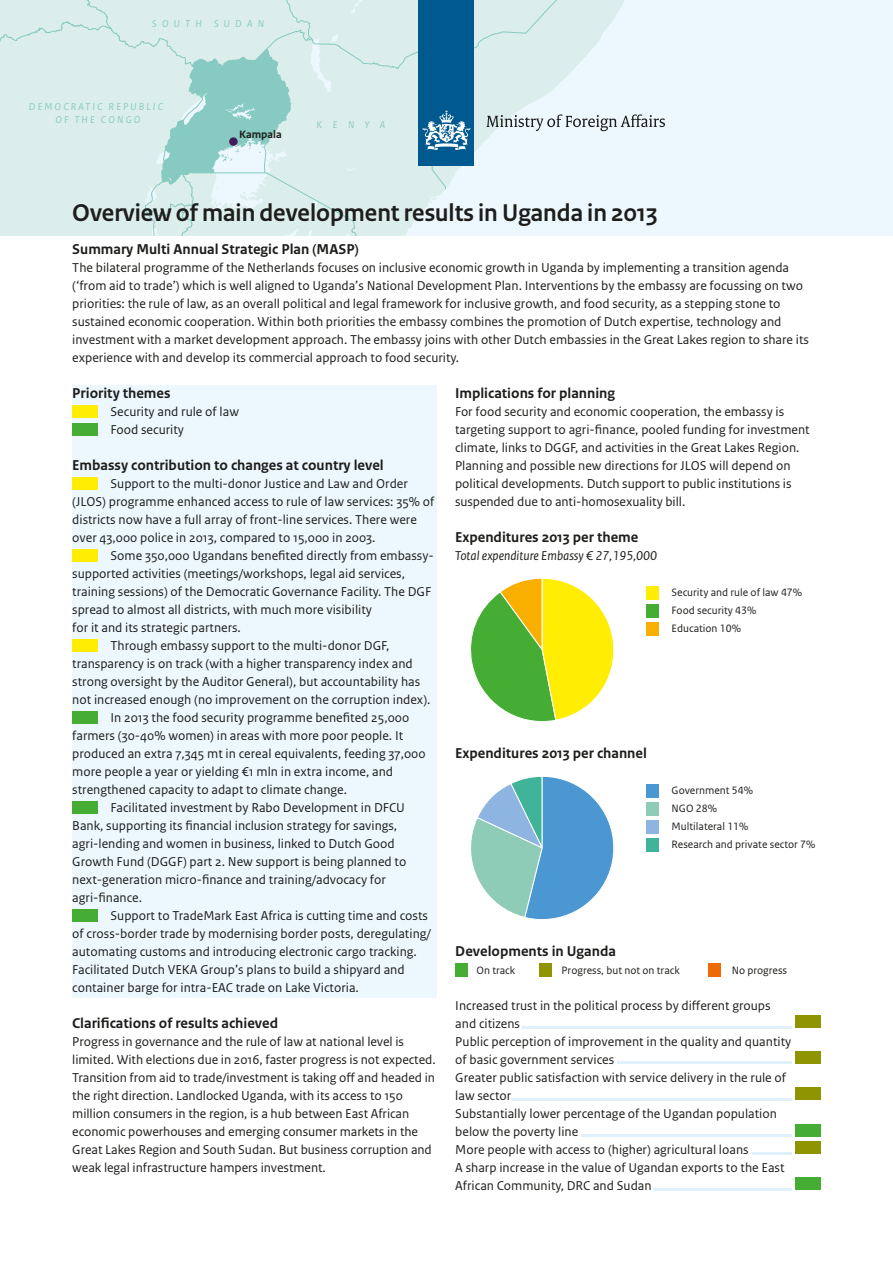
<style>
.page{position:relative;width:893px;height:1263px;background:#fff}
.page>*{position:absolute;margin:0;border:0;box-sizing:border-box;transform-origin:0 0}
.t1{font:700 25.5px "Rijksoverheid Sans Heading";color:#1d1d1b}
.t2{font:700 15px "Rijksoverheid Sans Text";color:#1d1d1b}
.t3{font:13.5px/18px "Rijksoverheid Sans Text";color:#1d1d1b}
.t4{font:italic 13.5px "Rijksoverheid Sans Text";color:#1d1d1b}
.t5{font:11.25px/18px "Rijksoverheid Sans Text";color:#1d1d1b}
.t6{font:700 11.25px "Rijksoverheid Sans Text";color:#1d1d1b}
.t7{font:italic 10.5px/12.6px "Rijksoverheid Sans Text";letter-spacing:.2em;color:#87cac1;text-align:center}
.t8{font:italic 10.5px "Rijksoverheid Sans Text";letter-spacing:.5em;color:#87cac1}
</style>
<div class="page">
<div style="left:665px;top:0;width:228px;height:37px;background:#edf8fe"></div>
<div style="left:665px;top:37px;width:228px;height:199px;background:#edf8fe"></div>
<svg style="left:0;top:0;width:665px;height:236px;background:#cce4e6"></svg>
<div style="left:72px;top:385px;width:365px;height:612px;background:#edf8fe"></div>
<div style="left:72px;top:405px;width:26px;height:13px;background:#ffee04"></div>
<div style="left:72px;top:423px;width:26px;height:13px;background:#45ac34"></div>
<div style="left:72px;top:477px;width:26px;height:13px;background:#ffee04"></div>
<div style="left:72px;top:549px;width:26px;height:13px;background:#ffee04"></div>
<div style="left:72px;top:639px;width:26px;height:13px;background:#ffee04"></div>
<div style="left:72px;top:711px;width:26px;height:13px;background:#45ac34"></div>
<div style="left:72px;top:801px;width:26px;height:13px;background:#45ac34"></div>
<div style="left:72px;top:909px;width:26px;height:13px;background:#45ac34"></div>
<svg style="left:470px;top:578px;width:144px;height:144px"></svg>
<svg style="left:471px;top:776px;width:143px;height:144px"></svg>
<div style="left:646px;top:587px;width:13px;height:13px;background:#ffee04"></div>
<div style="left:646px;top:784px;width:13px;height:13px;background:#4b97d2"></div>
<div style="left:646px;top:605px;width:13px;height:13px;background:#45ac34"></div>
<div style="left:646px;top:802px;width:13px;height:13px;background:#8fccb8"></div>
<div style="left:646px;top:623px;width:13px;height:13px;background:#f9af00"></div>
<div style="left:646px;top:820px;width:13px;height:13px;background:#8eb5e1"></div>
<div style="left:646px;top:838px;width:13px;height:13px;background:#40b498"></div>
<div style="left:455px;top:964px;width:13px;height:13px;background:#45ac34"></div>
<div style="left:539px;top:964px;width:13px;height:13px;background:#8f9401"></div>
<div style="left:708px;top:964px;width:13px;height:13px;background:#ed6b06"></div>
<div style="left:795px;top:1015px;width:26px;height:13px;background:#8f9401"></div>
<div style="left:795px;top:1051px;width:26px;height:13px;background:#8f9401"></div>
<div style="left:795px;top:1087px;width:26px;height:13px;background:#8f9401"></div>
<div style="left:795px;top:1124px;width:26px;height:12px;background:#45ac34"></div>
<div style="left:795px;top:1141px;width:26px;height:13px;background:#8f9401"></div>
<div style="left:795px;top:1177px;width:26px;height:13px;background:#45ac34"></div>
<hr style="left:522px;top:1026px;width:270px;height:2px;background:#def1fd">
<hr style="left:617px;top:1062px;width:175px;height:2px;background:#def1fd">
<hr style="left:512px;top:1098px;width:280px;height:2px;background:#def1fd">
<hr style="left:581px;top:1134px;width:211px;height:2px;background:#def1fd">
<hr style="left:752px;top:1152px;width:40px;height:2px;background:#def1fd">
<hr style="left:653px;top:1188px;width:139px;height:2px;background:#def1fd">
<p class="t8" style="left:152px;top:18px;width:113px">SOUTH SUDAN</p>
<p class="t7" style="left:29px;top:101px;width:136px">DEMOCRATIC REPUBLIC<br>OF THE CONGO</p>
<p class="t6" style="left:239px;top:128px;width:44px">Kampala</p>
<p class="t7" style="left:316px;top:118px;width:70px">KENYA</p>
<h1 class="t1" style="left:72px;top:198px;width:587px">Overview of main development results in Uganda in 2013</h1>
<p class="t2" style="left:72px;top:240px;width:288px">Summary Multi Annual Strategic Plan (MASP)</p>
<p class="t3" style="left:72px;top:259px;width:738px">The bilateral programme of the Netherlands focuses on inclusive economic growth in Uganda by implementing a transition agenda (‘from aid to trade’) which is well aligned to Uganda’s National Development Plan. Interventions by the embassy are focussing on two priorities: the rule of law, as an overall political and legal framework for inclusive growth, and food security, as a stepping stone to sustained economic cooperation. Within both priorities the embassy combines the promotion of Dutch expertise, technology and investment with a market development approach. The embassy joins with other Dutch embassies in the Great Lakes region to share its experience with and develop its commercial approach to food security.</p>
<p class="t2" style="left:455px;top:384px;width:162px">Implications for planning</p>
<p class="t3" style="left:455px;top:403px;width:356px">For food security and economic cooperation, the embassy is targeting support to agri-finance, pooled funding for investment climate, links to DGGF, and activities in the Great Lakes Region.<br>Planning and possible new directions for JLOS will depend on political developments. Dutch support to public institutions is suspended due to anti-homosexuality bill.</p>
<p class="t2" style="left:455px;top:528px;width:185px">Expenditures 2013 per theme</p>
<p class="t4" style="left:455px;top:548px;width:204px">Total expenditure Embassy € 27,195,000</p>
<p class="t5" style="left:672px;top:583px;width:132px">Security and rule of law 47%<br>Food security 43%<br>Education 10%</p>
<p class="t2" style="left:72px;top:384px;width:100px">Priority themes</p>
<p class="t3" style="left:111px;top:403px;width:130px">Security and rule of law<br>Food security</p>
<p class="t2" style="left:72px;top:456px;width:313px">Embassy contribution to changes at country level</p>
<p class="t3" style="left:72px;top:475px;width:364px;text-indent:38px">Support to the multi-donor Justice and Law and Order (JLOS) programme enhanced access to rule of law services: 35% of districts now have a full array of front-line services. There were over 43,000 police in 2013, compared to 15,000 in 2003.</p>
<p class="t3" style="left:111px;top:547px;width:325px">Some 350,000 Ugandans benefited directly from embassy-</p>
<p class="t3" style="left:72px;top:565px;width:334px">supported activities (meetings/workshops, legal aid services,</p>
<p class="t3" style="left:72px;top:583px;width:361px">training sessions) of the Democratic Governance Facility. The DGF</p>
<p class="t3" style="left:72px;top:601px;width:301px">spread to almost all districts, with much more visibility</p>
<p class="t3" style="left:72px;top:619px;width:170px">for it and its strategic partners.</p>
<p class="t3" style="left:111px;top:637px;width:280px">Through embassy support to the multi-donor DGF,</p>
<p class="t3" style="left:72px;top:655px;width:342px">transparency is on track (with a higher transparency index and</p>
<p class="t3" style="left:72px;top:673px;width:349px">strong oversight by the Auditor General), but accountability has</p>
<p class="t3" style="left:72px;top:691px;width:360px">not increased enough (no improvement on the corruption index).</p>
<p class="t3" style="left:111px;top:709px;width:300px">In 2013 the food security programme benefited 25,000</p>
<p class="t3" style="left:72px;top:727px;width:332px">farmers (30-40% women) in areas with more poor people. It</p>
<p class="t3" style="left:72px;top:745px;width:355px">produced an extra 7,345 mt in cereal equivalents, feeding 37,000</p>
<p class="t3" style="left:72px;top:763px;width:322px">more people a year or yielding €1 mln in extra income, and</p>
<p class="t3" style="left:72px;top:781px;width:276px">strengthened capacity to adapt to climate change.</p>
<p class="t3" style="left:111px;top:799px;width:296px">Facilitated investment by Rabo Development in DFCU</p>
<p class="t3" style="left:72px;top:817px;width:326px">Bank, supporting its financial inclusion strategy for savings,</p>
<p class="t3" style="left:72px;top:835px;width:324px">agri-lending and women in business, linked to Dutch Good</p>
<p class="t3" style="left:72px;top:853px;width:336px">Growth Fund (DGGF) part 2. New support is being planned to</p>
<p class="t3" style="left:72px;top:871px;width:315px">next-generation micro-finance and training/advocacy for</p>
<p class="t3" style="left:72px;top:889px;width:71px">agri-finance.</p>
<p class="t3" style="left:111px;top:907px;width:319px">Support to TradeMark East Africa is cutting time and costs</p>
<p class="t3" style="left:72px;top:925px;width:360px">of cross-border trade by modernising border posts, deregulating/</p>
<p class="t3" style="left:72px;top:943px;width:346px">automating customs and introducing electronic cargo tracking.</p>
<p class="t3" style="left:72px;top:961px;width:334px">Facilitated Dutch VEKA Group’s plans to build a shipyard and</p>
<p class="t3" style="left:72px;top:979px;width:288px">container barge for intra-EAC trade on Lake Victoria.</p>
<p class="t2" style="left:72px;top:1014px;width:207px">Clarifications of results achieved</p>
<p class="t3" style="left:72px;top:1033px;width:365px">Progress in governance and the rule of law at national level is limited. With elections due in 2016, faster progress is not expected.<br>Transition from aid to trade/investment is taking off and headed in the right direction. Landlocked Uganda, with its access to 150 million consumers in the region, is a hub between East African economic powerhouses and emerging consumer markets in the Great Lakes Region and South Sudan. But business corruption and weak legal infrastructure hampers investment.</p>
<p class="t2" style="left:455px;top:744px;width:193px">Expenditures 2013 per channel</p>
<p class="t5" style="left:672px;top:781px;width:145px">Government 54%<br>NGO 28%<br>Multilateral 11%<br>Research and private sector 7%</p>
<p class="t2" style="left:455px;top:942px;width:162px">Developments in Uganda</p>
<p class="t5" style="left:477px;top:961px;width:40px">On track</p>
<p class="t5" style="left:562px;top:961px;width:120px">Progress, but not on track</p>
<p class="t5" style="left:732px;top:961px;width:57px">No progress</p>
<p class="t3" style="left:455px;top:997px;width:337px">Increased trust in the political process by different groups and citizens<br>Public perception of improvement in the quality and quantity of basic government services<br>Greater public satisfaction with service delivery in the rule of law sector<br>Substantially lower percentage of the Ugandan population below the poverty line<br>More people with access to (higher) agricultural loans<br>A sharp increase in the value of Ugandan exports to the East African Community, DRC and Sudan</p>
</div>
